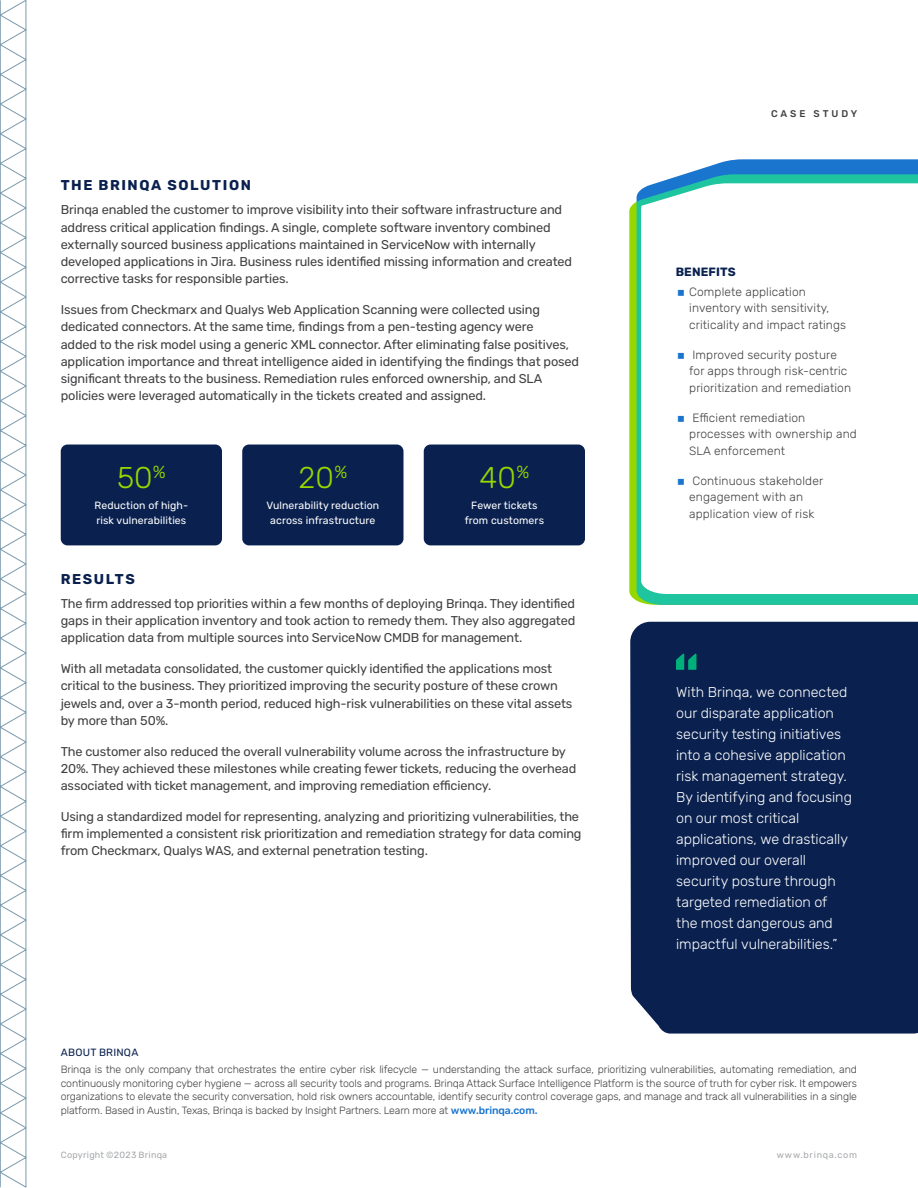
<style>
.page{position:relative;width:918px;height:1188px;background:#fff}
.page>*{position:absolute;margin:0;border:0;box-sizing:border-box;transform-origin:0 0}
.t1{font:300 30px "Rubik";color:#97d700}
.t2{font:300 14.25px/21px "Rubik";letter-spacing:-.005em;color:#fff}
.t3{font:700 14.25px "Rubik";letter-spacing:.11em;color:#0a214f}
.t4{font:12.75px/17.2px "Rubik";letter-spacing:-.01em;color:#414042}
.t5{font:300 12px/16.5px "Rubik";letter-spacing:.01em;color:#414042}
.t6{font:700 12px "Rubik";letter-spacing:.01em;color:#0a214f}
.t7{font:300 10.5px/13.5px "Rubik";letter-spacing:-.01em;color:#414042;text-align:justify}
.t8{font:10.5px/15px "Rubik";letter-spacing:.01em;color:#fff;text-align:center}
.t9{font:10.5px "Rubik";letter-spacing:.02em;color:#0a214f}
.t10{font:500 9.75px "Rubik";letter-spacing:.29em;color:#414042}
.t11{font:9px "Rubik";letter-spacing:.03em;color:#a7a9ac}
.t12{font:9px "Rubik";letter-spacing:.075em;color:#a7a9ac}
.s1{font-weight:500;color:#1a75cf}
</style>
<div class="page">
<svg style="left:629px;top:195px;width:8px;height:406px;background:#97d819"></svg>
<svg style="left:637px;top:159px;width:281px;height:446px;background:#3bb3b9"></svg>
<svg style="left:641px;top:183px;width:277px;height:411px"></svg>
<svg style="left:0;top:0;width:27px;height:1187px"></svg>
<div style="left:61px;top:445px;width:161px;height:100px;background:#0a214f;border-radius:7px"></div>
<div style="left:242px;top:445px;width:162px;height:100px;background:#0a214f;border-radius:7px"></div>
<div style="left:424px;top:445px;width:161px;height:100px;background:#0a214f;border-radius:7px"></div>
<div style="left:630px;top:622px;width:288px;height:412px;background:#0a214f"></div>
<svg style="left:676px;top:654px;width:20px;height:16px"></svg>
<svg style="left:678px;top:290px;width:6px;height:6px"></svg>
<svg style="left:678px;top:353px;width:6px;height:6px"></svg>
<svg style="left:678px;top:416px;width:6px;height:6px"></svg>
<svg style="left:678px;top:479px;width:6px;height:6px"></svg>
<p class="t3" style="left:61px;top:178px;width:192px">THE BRINQA SOLUTION</p>
<p class="t4" style="left:61px;top:202px;width:513px">Brinqa enabled the customer to improve visibility into their software infrastructure and address critical application findings. A single, complete software inventory combined externally sourced business applications maintained in ServiceNow with internally developed applications in Jira. Business rules identified missing information and created corrective tasks for responsible parties.</p>
<p class="t4" style="left:61px;top:301px;width:520px">Issues from Checkmarx and Qualys Web Application Scanning were collected using dedicated connectors. At the same time, findings from a pen-testing agency were<br>added to the risk model using a generic XML connector. After eliminating false positives, application importance and threat intelligence aided in identifying the findings that posed significant threats to the business. Remediation rules enforced ownership, and SLA policies were leveraged automatically in the tickets created and assigned.</p>
<h1 class="t1" style="left:117px;top:460px;width:50px">50<sup>%</sup></h1>
<p class="t8" style="left:95px;top:499px;width:95px;text-align:left">Reduction of high&shy;risk vulnerabilities</p>
<h1 class="t1" style="left:298px;top:460px;width:50px">20<sup>%</sup></h1>
<p class="t8" style="left:266px;top:499px;width:114px">Vulnerability reduction across infrastructure</p>
<h1 class="t1" style="left:479px;top:460px;width:51px">40<sup>%</sup></h1>
<p class="t8" style="left:465px;top:499px;width:81px">Fewer tickets from customers</p>
<p class="t3" style="left:61px;top:571px;width:76px">RESULTS</p>
<p class="t4" style="left:61px;top:595px;width:516px;text-align:justify">The firm addressed top priorities within a few months of deploying Brinqa. They identified gaps in their application inventory and took action to remedy them. They also aggregated application data from multiple sources into ServiceNow CMDB for management.</p>
<p class="t4" style="left:61px;top:660px;width:513px">With all metadata consolidated, the customer quickly identified the applications most critical to the business. They prioritized improving the security posture of these crown jewels and, over a 3-month period, reduced high-risk vulnerabilities on these vital assets by more than 50%.</p>
<p class="t4" style="left:61px;top:743px;width:517px">The customer also reduced the overall vulnerability volume across the infrastructure by<br>20%. They achieved these milestones while creating fewer tickets, reducing the overhead associated with ticket management, and improving remediation efficiency.</p>
<p class="t4" style="left:61px;top:808px;width:522px">Using a standardized model for representing, analyzing and prioritizing vulnerabilities, the firm implemented a consistent risk prioritization and remediation strategy for data coming from Checkmarx, Qualys WAS, and external penetration testing.</p>
<p class="t10" style="left:771px;top:108px;width:88px">CASE STUDY</p>
<p class="t6" style="left:676px;top:265px;width:62px">BENEFITS</p>
<p class="t5" style="left:689px;top:284px;width:158px">Complete application inventory with sensitivity, criticality and impact ratings</p>
<p class="t5" style="left:689px;top:347px;width:163px">Improved security posture for apps through risk-centric prioritization and remediation</p>
<p class="t5" style="left:689px;top:410px;width:169px">Efficient remediation processes with ownership and<br>SLA enforcement</p>
<p class="t5" style="left:689px;top:473px;width:135px">Continuous stakeholder engagement with an application view of risk</p>
<p class="t2" style="left:676px;top:682px;width:177px">With Brinqa, we connected our disparate application security testing initiatives into a cohesive application risk management strategy.<br>By identifying and focusing on our most critical applications, we drastically improved our overall security posture through targeted remediation of the most dangerous and impactful vulnerabilities.”</p>
<p class="t9" style="left:61px;top:1047px;width:79px">ABOUT BRINQA</p>
<p class="t7" style="left:61px;top:1063px;width:798px">Brinqa is the only company that orchestrates the entire cyber risk lifecycle — understanding the attack surface, prioritizing vulnerabilities, automating remediation, and continuously monitoring cyber hygiene — across all security tools and programs. Brinqa Attack Surface Intelligence Platform is the source of truth for cyber risk. It empowers organizations to elevate the security conversation, hold risk owners accountable, identify security control coverage gaps, and manage and track all vulnerabilities in a single platform. Based in Austin, Texas, Brinqa is backed by Insight Partners. Learn more at <span class="s1">www.brinqa.com.</span></p>
<p class="t11" style="left:61px;top:1150px;width:108px">Copyright ©2023 Brinqa</p>
<p class="t12" style="left:777px;top:1150px;width:82px">www.brinqa.com</p>
</div>
